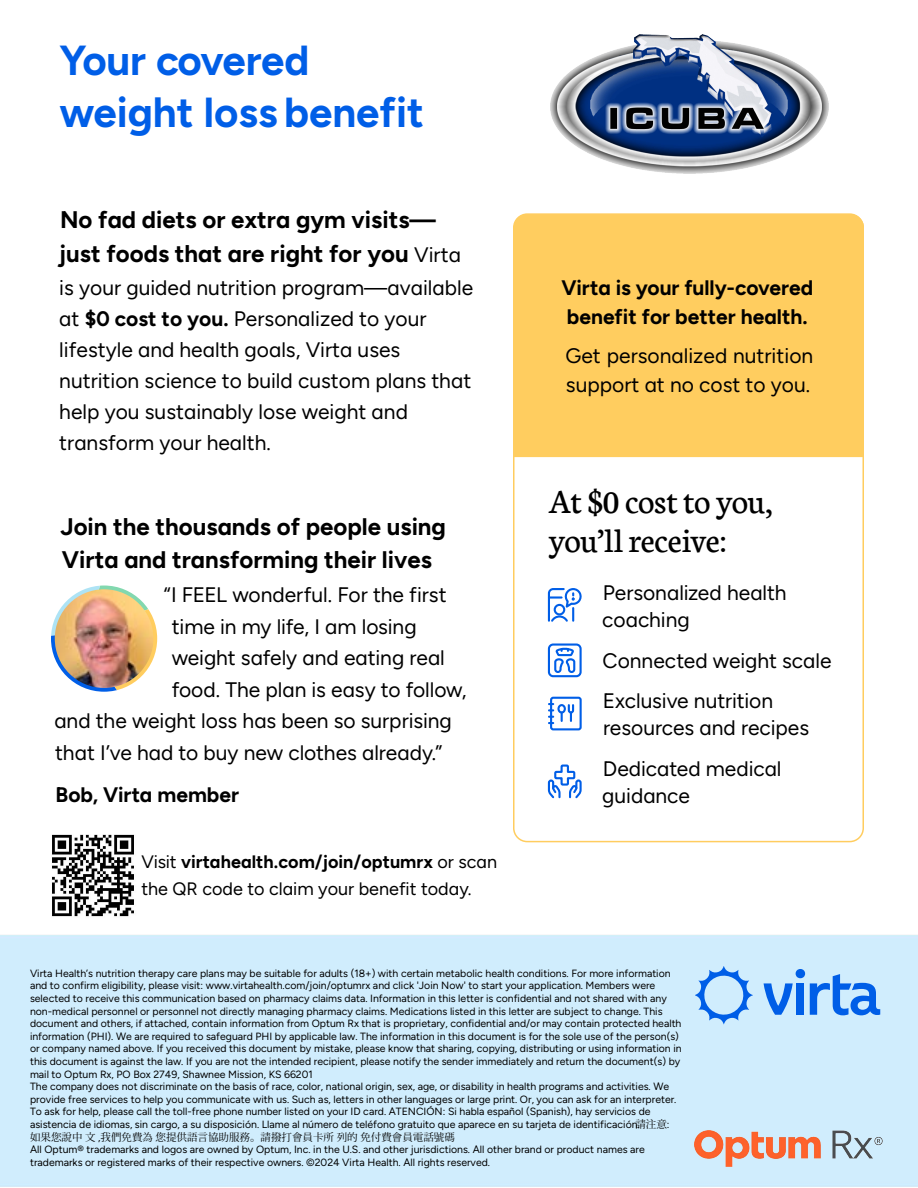
<style>
.page{position:relative;width:918px;height:1188px;background:#fff}
.page>*{position:absolute;margin:0;border:0;box-sizing:border-box;transform-origin:0 0}
.t1{font:700 42px/51.9px "Figtree Virta";color:#005ee7}
.t2{font:36px/39px "Neuton";letter-spacing:-.015em;color:#000}
.t3{font:700 24px/34.8px "Figtree Virta";color:#000}
.t4{font:21px/31px "Figtree Virta";color:#000}
.t5{font:700 21px/28.5px "Figtree Virta";color:#000}
.t6{font:18px/27px "Figtree Virta";color:#000}
.t7{font:10.5px/12.6px "Figtree";color:#000}
.t8{font:10.5px "Koz Min Pr 6 N";color:#000}
.s1{font-family:"Figtree"}
.s2{font-weight:400;font-size:21px}
.s3{font-weight:700}
.s4{font-style:inherit}
.s5{font-family:"Koz Min Pr 6 N"}
</style>
<div class="page">
<div style="left:0;top:935px;width:918px;height:252px;background:#d0edfd"></div>
<div style="left:516px;top:216px;width:348px;height:241px;background:#ffcd5f"></div>
<div style="left:513px;top:213px;width:351px;height:629px;border:2px solid #ffcd5f;border-radius:14px"></div>
<svg style="left:51px;top:586px;width:106px;height:106px"></svg>
<img style="left:55px;top:589px;width:98px;height:99px;border-radius:49px">
<svg style="left:548px;top:588px;width:34px;height:34px"></svg>
<div style="left:550px;top:697px;width:32px;height:33px;border:2px solid #005ee7;border-radius:2px"></div>
<svg style="left:549px;top:703px;width:4px;height:21px"></svg>
<div style="left:557px;top:704px;width:9px;height:10px;border:2px solid #005ee7;border-radius:50%"></div>
<svg style="left:561px;top:704px;width:14px;height:17px"></svg>
<div style="left:548px;top:644px;width:34px;height:33px;border:2px solid #005ee7;border-radius:4px"></div>
<svg style="left:553px;top:645px;width:23px;height:28px"></svg>
<svg style="left:548px;top:765px;width:34px;height:33px"></svg>
<img style="left:52px;top:834px;width:82px;height:83px">
<img style="left:695px;top:1130px;width:187px;height:37px">
<div style="left:797px;top:983px;width:7px;height:32px;background:#005ee7"></div>
<svg style="left:764px;top:983px;width:29px;height:32px"></svg>
<div style="left:796px;top:969px;width:9px;height:9px;background:#005ee7;border-radius:50%"></div>
<svg style="left:810px;top:974px;width:70px;height:42px;background:#77aff3"></svg>
<svg style="left:695px;top:966px;width:58px;height:58px;background:#9dcaf7"></svg>
<img style="left:551px;top:34px;width:278px;height:140px">
<h1 class="t1" style="left:60px;top:35px;width:366px">Your covered weight los<span class="s1">s</span> benefit</h1>
<h3 class="t3" style="left:59px;top:202px;width:403px">No fad diets or extra gym visits— just foods that are right for you <span class="s2">Virta</span></h3>
<h3 class="t4" style="left:59px;top:273px;width:415px">is your guided nutrition program—available at <span class="s3">$0 cost to you.</span> Personalized to your lifestyle and health goals, Virta uses nutrition science to build custom plans that help you sustainably lose weight and transform your health.</h3>
<h3 class="t3" style="left:60px;top:510px;width:387px;line-height:33px">Join the thousands of people using<br>Virta and transforming their lives</h3>
<h3 class="t4" style="left:164px;top:580px;width:285px">“I FEEL wonderful. For the first</h3>
<h3 class="t4" style="left:172px;top:611px;width:246px">time in my life, I am losing</h3>
<h3 class="t4" style="left:172px;top:643px;width:275px">weight safely and eating real</h3>
<h3 class="t4" style="left:172px;top:674px;width:296px">food. The plan is easy to follow,</h3>
<h3 class="t4" style="left:54px;top:706px;width:399px">and the weight loss has been so surprising</h3>
<h3 class="t4" style="left:55px;top:737px;width:389px">that I’ve had to buy new clothes already.”</h3>
<h3 class="t5" style="left:55px;top:781px;width:185px">Bob, Virta member</h3>
<h3 class="t6" style="left:141px;top:849px;width:357px">Visit <span class="s3">virtahealth.com/join/optumrx</span> or <span class="s4">s</span>can the QR code to claim your benefit today.</h3>
<h3 class="t5" style="left:561px;top:274px;width:253px">Virta is your fully-covered benefit for better health.</h3>
<h3 class="t4" style="left:566px;top:342px;width:249px;line-height:28.5px">Get personalized nutrition support at no cost to you.</h3>
<h2 class="t2" style="left:549px;top:482px;width:226px">At $0 cost to you, you’ll receive:</h2>
<h3 class="t4" style="left:602px;top:580px;width:186px;line-height:27px">Personalized health coaching</h3>
<h3 class="t4" style="left:603px;top:640px;width:230px;line-height:40.5px">Connected weight scale<br>Exclusive nutrition</h3>
<h3 class="t4" style="left:603px;top:708px;width:208px;line-height:40.5px">resources and recipes<br>Dedicated medical</h3>
<h3 class="t4" style="left:602px;top:780px;width:89px">guidance</h3>
<p class="t7" style="left:30px;top:967px;width:653px">Virta Health’s nutrition therapy care plans may be suitable for adults (18+) with certain metabolic health conditions. For more information and to confirm eligibility, please visit: www.virtahealth.com/join/optumrx and click 'Join Now' to start your application. Members were selected to receive this communication based on pharmacy claims data. Information in this letter is confidential and not shared with any non-medical personnel or personnel not directly managing pharmacy claims. Medications listed in this letter are subject to change. This document and others, if attached, contain information from Optum Rx that is proprietary, confidential and/or may contain protected health information (PHI). We are required to safeguard PHI by applicable law. The information in this document is for the sole use of the person(s) or company named above. If you received this document by mistake, please know that sharing, copying, distributing or using information in this document is against the law. If you are not the intended recipient, please notify the sender immediately and return the document(s) by mail to Optum Rx, PO Box 2749, Shawnee Mission, KS 66201<br>The company does not discriminate on the basis of race, color, national origin, sex, age, or disability in health programs and activities. We provide free services to help you communicate with us. Such as, letters in other languages or large print. Or, you can ask for an interpreter.<br>To ask for help, please call the toll-free phone number listed on your ID card. ATENCIÓN: Si habla español (Spanish), hay servicios de asistencia de idiomas, sin cargo, a su disposición. Llame al número de teléfono gratuito que aparece en su tarjeta de identificación.<span class="s5">請注意</span>:</p>
<p class="t8" style="left:30px;top:1131px;width:426px">如果您說中文 <span class="s1">,</span>我們免費為您提供語言協助服務。請撥打會員卡所列的免付費會員電話號碼</p>
<p class="t7" style="left:30px;top:1143px;width:616px">All Optum® trademarks and logos are owned by Optum, Inc. in the U.S. and other jurisdictions. All other brand or product names are trademarks or registered marks of their respective owners. ©2024 Virta Health. All rights reserved.</p>
</div>
